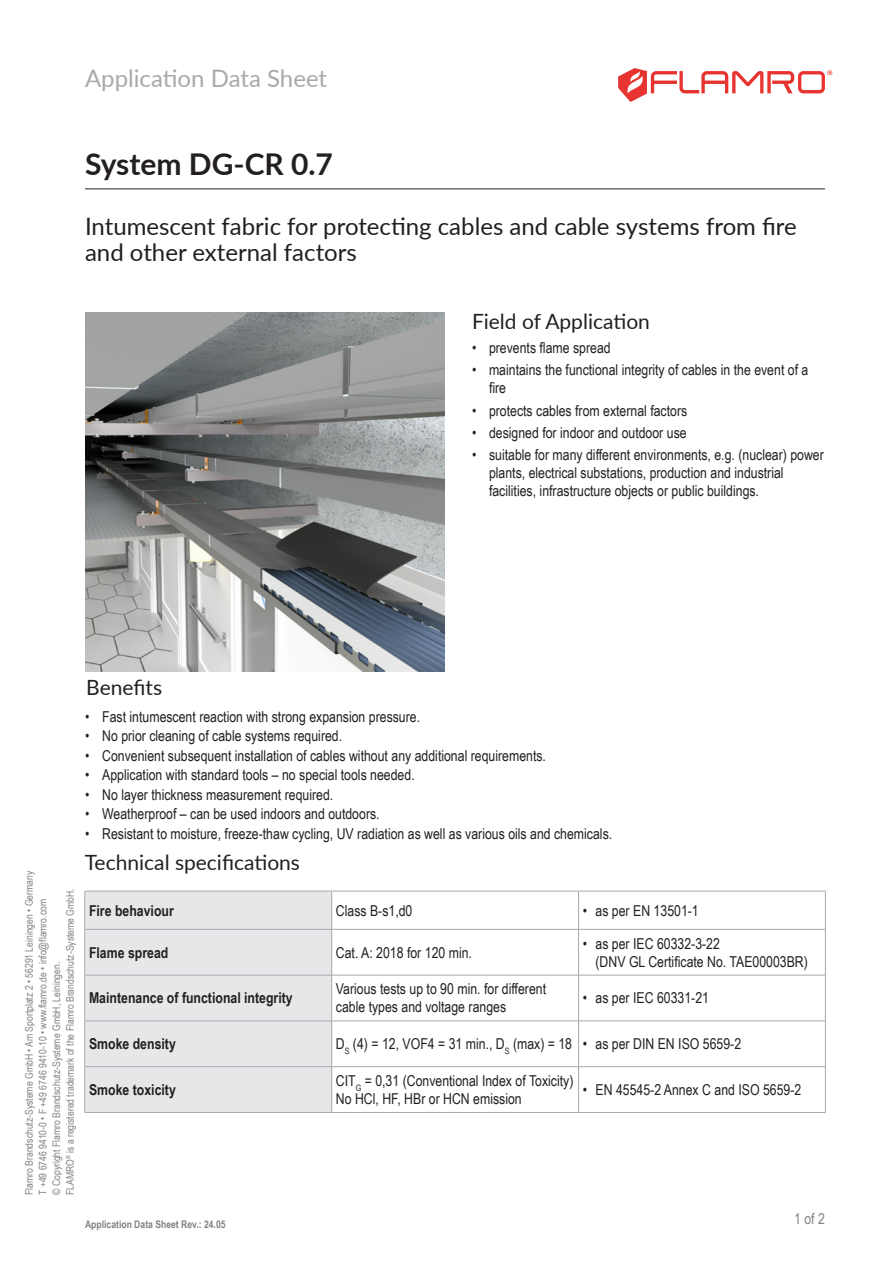
<style>
.page{position:relative;width:893px;height:1263px;background:#fff}
.page>*{position:absolute;margin:0;border:0;box-sizing:border-box;transform-origin:0 0}
.p___HL_System{font:700 30px "Lato";color:#231f20}
.p___Kurzbeschreibung{font:24px/25.5px "Lato";color:#231f20}
.t1{font:24px "Lato";color:#a8a9ad}
.p___HL_Einsatzbereiche{font:21px "Lato";color:#231f20}
.p___HL_Systemdaten{font:21px "Lato";color:#231f20}
.p___Tabelle_text_links{font:15px/18px "Arial Narrow";color:#231f20}
.p___Tabelle_Kopf{font:700 15px "Arial Narrow";color:#231f20}
.p___Footer_Seitenzahl{font:15px "Arial Narrow";color:#808285}
.t2{font:10.5px/13.6px "Arial Narrow";color:#808285}
.t3{font:700 10.5px "Arial Narrow";color:#808285}
</style>
<div class="page">
<svg style="left:618px;top:68px;width:214px;height:34px"></svg>
<hr style="left:85px;top:188px;width:740px;height:1px;background:#231f20">
<img style="left:85px;top:313px;width:359px;height:359px">
<div style="left:86px;top:892px;width:245px;height:220px;background:#e6e7e9"></div>
<svg style="left:332px;top:892px;width:493px;height:220px"></svg>
<hr style="left:332px;top:1021px;width:246px;height:1px;background:#a8a9ad">
<hr style="left:578px;top:1021px;width:248px;height:1px;background:#a8a9ad">
<hr style="left:332px;top:1066px;width:246px;height:1px;background:#a8a9ad">
<hr style="left:578px;top:1066px;width:248px;height:1px;background:#a8a9ad">
<hr style="left:332px;top:1112px;width:246px;height:1px;background:#a8a9ad">
<hr style="left:578px;top:1112px;width:248px;height:1px;background:#a8a9ad">
<hr style="left:85px;top:929px;width:1px;height:46px;background:#a8a9ad">
<hr style="left:331px;top:929px;width:1px;height:46px;background:#a8a9ad">
<hr style="left:578px;top:929px;width:1px;height:46px;background:#a8a9ad">
<hr style="left:825px;top:929px;width:1px;height:46px;background:#a8a9ad">
<hr style="left:85px;top:975px;width:247px;height:1px;background:#a8a9ad">
<hr style="left:85px;top:975px;width:1px;height:46px;background:#a8a9ad">
<hr style="left:85px;top:1021px;width:247px;height:1px;background:#a8a9ad">
<hr style="left:85px;top:1021px;width:1px;height:45px;background:#a8a9ad">
<hr style="left:85px;top:1066px;width:247px;height:1px;background:#a8a9ad">
<hr style="left:85px;top:1067px;width:1px;height:45px;background:#a8a9ad">
<hr style="left:85px;top:1112px;width:247px;height:1px;background:#a8a9ad">
<hr style="left:332px;top:975px;width:246px;height:1px;background:#a8a9ad">
<hr style="left:331px;top:975px;width:1px;height:46px;background:#a8a9ad">
<hr style="left:578px;top:975px;width:248px;height:1px;background:#a8a9ad">
<hr style="left:578px;top:975px;width:1px;height:46px;background:#a8a9ad">
<hr style="left:825px;top:975px;width:1px;height:46px;background:#a8a9ad">
<hr style="left:331px;top:1021px;width:1px;height:45px;background:#a8a9ad">
<hr style="left:578px;top:1021px;width:1px;height:45px;background:#a8a9ad">
<hr style="left:825px;top:1021px;width:1px;height:45px;background:#a8a9ad">
<hr style="left:331px;top:1067px;width:1px;height:45px;background:#a8a9ad">
<hr style="left:578px;top:1067px;width:1px;height:45px;background:#a8a9ad">
<hr style="left:825px;top:1067px;width:1px;height:45px;background:#a8a9ad">
<hr style="left:85px;top:891px;width:247px;height:1px;background:#a8a9ad">
<hr style="left:85px;top:891px;width:1px;height:38px;background:#a8a9ad">
<hr style="left:85px;top:929px;width:247px;height:1px;background:#a8a9ad">
<hr style="left:332px;top:891px;width:246px;height:1px;background:#a8a9ad">
<hr style="left:331px;top:891px;width:1px;height:38px;background:#a8a9ad">
<hr style="left:578px;top:891px;width:248px;height:1px;background:#a8a9ad">
<hr style="left:578px;top:891px;width:1px;height:38px;background:#a8a9ad">
<hr style="left:825px;top:891px;width:1px;height:38px;background:#a8a9ad">
<hr style="left:332px;top:929px;width:246px;height:1px;background:#a8a9ad">
<hr style="left:578px;top:929px;width:248px;height:1px;background:#a8a9ad">
<h2 class="t1" style="left:85px;top:61px;width:244px">Application Data Sheet</h2>
<p class="p___HL_System" style="left:85px;top:142px;width:249px">System DG-CR 0.7</p>
<p class="p___Kurzbeschreibung" style="left:85px;top:213px;width:713px">Intumescent fabric for protecting cables and cable systems from fire and other external factors</p>
<p class="p___HL_Einsatzbereiche" style="left:472px;top:307px;width:179px">Field of Application</p>
<p class="p___Tabelle_text_links" style="left:472px;top:338px;width:140px">• prevents flame spread</p>
<p class="p___Tabelle_text_links" style="left:489px;top:361px;width:321px;text-indent:-17px">• maintains the functional integrity of cables in the event of a fire</p>
<p class="p___Tabelle_text_links" style="left:472px;top:401px;width:217px">• protects cables from external factors</p>
<p class="p___Tabelle_text_links" style="left:472px;top:423px;width:216px">• designed for indoor and outdoor use</p>
<p class="p___Tabelle_text_links" style="left:489px;top:445px;width:336px;text-indent:-17px">• suitable for many different environments, e.g. (nuclear) power plants, electrical substations, production and industrial facilities, infrastructure objects or public buildings.</p>
<p class="t2" style="left:22px;top:1195px;width:325px;rotate:-90deg">Flamro Brandschutz-Systeme GmbH • Am Sportplatz 2 • 56291 Leiningen • Germany T +49 6746 9410-0 • F +49 6746 9410-10 • www.flamro.de • info@flamro.com<br>© Copyright Flamro Brandschutz-Systeme GmbH, Leiningen.<br>FLAMRO<sup>®</sup> is a registered trademark of the Flamro Brandschutz-Systeme GmbH.</p>
<p class="p___HL_Einsatzbereiche" style="left:86px;top:672px;width:77px">Benefits</p>
<p class="p___Tabelle_text_links" style="left:85px;top:707px;width:336px">• Fast intumescent reaction with strong expansion pressure.</p>
<p class="p___Tabelle_text_links" style="left:85px;top:726px;width:258px">• No prior cleaning of cable systems required.</p>
<p class="p___Tabelle_text_links" style="left:85px;top:746px;width:462px">• Convenient subsequent installation of cables without any additional requirements.</p>
<p class="p___Tabelle_text_links" style="left:85px;top:765px;width:331px">• Application with standard tools – no special tools needed.</p>
<p class="p___Tabelle_text_links" style="left:85px;top:785px;width:250px">• No layer thickness measurement required.</p>
<p class="p___Tabelle_text_links" style="left:85px;top:804px;width:296px">• Weatherproof – can be used indoors and outdoors.</p>
<p class="p___Tabelle_text_links" style="left:85px;top:824px;width:528px">• Resistant to moisture, freeze-thaw cycling, UV radiation as well as various oils and chemicals.</p>
<p class="p___HL_Systemdaten" style="left:85px;top:847px;width:217px">Technical specifications</p>
<p class="p___Tabelle_Kopf" style="left:89px;top:899px;width:86px">Fire behaviour</p>
<p class="p___Tabelle_text_links" style="left:336px;top:901px;width:78px">Class B-s1,d0</p>
<p class="p___Tabelle_text_links" style="left:583px;top:901px;width:118px">• as per EN 13501-1</p>
<p class="p___Tabelle_Kopf" style="left:89px;top:941px;width:81px">Flame spread</p>
<p class="p___Tabelle_text_links" style="left:336px;top:943px;width:138px">Cat. A: 2018 for 120 min.</p>
<p class="p___Tabelle_text_links" style="left:595px;top:934px;width:214px;text-indent:-13px">• as per IEC 60332-3-22<br>(DNV GL Certificate No. TAE00003BR)</p>
<p class="p___Tabelle_Kopf" style="left:89px;top:987px;width:205px">Maintenance of functional integrity</p>
<p class="p___Tabelle_text_links" style="left:336px;top:980px;width:212px">Various tests up to 90 min. for different cable types and voltage ranges</p>
<p class="p___Tabelle_text_links" style="left:583px;top:989px;width:128px">• as per IEC 60331-21</p>
<p class="p___Tabelle_Kopf" style="left:89px;top:1033px;width:88px">Smoke density</p>
<p class="p___Tabelle_text_links" style="left:336px;top:1034px;width:238px">D<sub>S</sub> (4) = 12, VOF4 = 31 min., D<sub>S</sub> (max) = 18</p>
<p class="p___Tabelle_text_links" style="left:583px;top:1034px;width:160px">• as per DIN EN ISO 5659-2</p>
<p class="p___Tabelle_Kopf" style="left:89px;top:1078px;width:88px">Smoke toxicity</p>
<p class="p___Tabelle_text_links" style="left:336px;top:1071px;width:239px">CIT<sub>G</sub> = 0,31 (Conventional Index of Toxicity)</p>
<p class="p___Tabelle_text_links" style="left:583px;top:1080px;width:220px">• EN 45545-2 Annex C and ISO 5659-2</p>
<p class="p___Tabelle_text_links" style="left:336px;top:1089px;width:187px">No HCl, HF, HBr or HCN emission</p>
<p class="t3" style="left:85px;top:1216px;width:142px">Application Data Sheet Rev.: 24.05</p>
<p class="p___Footer_Seitenzahl" style="left:794px;top:1207px;width:32px">1 of 2</p>
</div>
